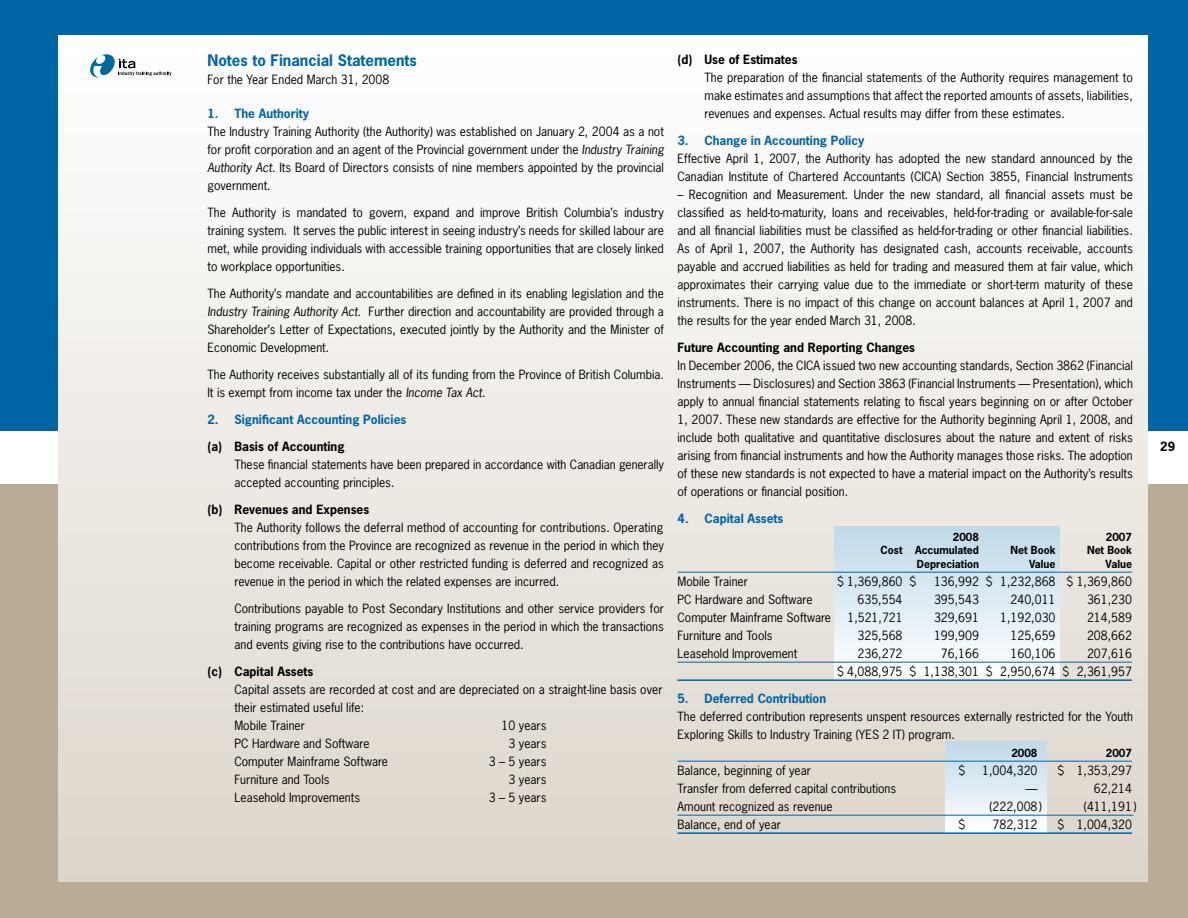
<style>
.page{position:relative;width:1188px;height:918px;background:#fff}
.page>*{position:absolute;margin:0;border:0;box-sizing:border-box;transform-origin:0 0}
.t1{font:700 15px "News Gothic";color:#0065a4}
.t2{font:12px/18px "News Gothic";color:#000;text-align:justify}
.t3{font:700 12px "News Gothic";color:#000}
.t4{font:700 12px "News Gothic";color:#0065a4}
.t5{font:700 10.5px "News Gothic";color:#000}
.s1{font-style:italic}
</style>
<div class="page">
<div style="left:0;top:484px;width:1188px;height:434px;background:#b9ab96"></div>
<div style="left:0;top:0;width:1188px;height:430px;background:#0065a4"></div>
<div style="left:58px;top:35px;width:1090px;height:846px;background:linear-gradient(to bottom,#fff,#dcd5cb)"></div>
<svg style="left:945px;top:742px;width:102px;height:90px;background:#ddeaf2"></svg>
<div style="left:834px;top:526px;width:225px;height:154px;background:linear-gradient(to bottom,#c0d9e8,#fff)"></div>
<svg style="left:89px;top:54px;width:83px;height:25px;background:#c9d7de"></svg>
<hr style="left:678px;top:572px;width:454px;height:1px;background:#0065a4">
<hr style="left:678px;top:662px;width:454px;height:1px;background:#0065a4">
<hr style="left:678px;top:679px;width:454px;height:2px;background:#0065a4">
<hr style="left:678px;top:761px;width:454px;height:1px;background:#0065a4">
<hr style="left:678px;top:815px;width:455px;height:1px;background:#0065a4">
<hr style="left:678px;top:832px;width:454px;height:2px;background:#0065a4">
<p class="t1" style="left:207px;top:50px;width:211px">Notes to Financial Statements</p>
<p class="t2" style="left:207px;top:70px;width:183px">For the Year Ended March 31, 2008</p>
<p class="t4" style="left:207px;top:105px;width:103px">1. The Authority</p>
<p class="t2" style="left:207px;top:122px;width:458px">The Industry Training Authority (the Authority) was established on January 2, 2004 as a not for profit corporation and an agent of the Provincial government under the <span class="s1">Industry Training Authority Act</span>. Its Board of Directors consists of nine members appointed by the provincial government.</p>
<p class="t2" style="left:207px;top:203px;width:458px">The Authority is mandated to govern, expand and improve British Columbia’s industry training system. It serves the public interest in seeing industry’s needs for skilled labour are met, while providing individuals with accessible training opportunities that are closely linked to workplace opportunities.</p>
<p class="t2" style="left:207px;top:284px;width:458px">The Authority’s mandate and accountabilities are defined in its enabling legislation and the <span class="s1">Industry Training Authority Act</span>. Further direction and accountability are provided through a Shareholder’s Letter of Expectations, executed jointly by the Authority and the Minister of Economic Development.</p>
<p class="t2" style="left:207px;top:365px;width:458px">The Authority receives substantially all of its funding from the Province of British Columbia.<br>It is exempt from income tax under the <span class="s1">Income Tax Act</span>.</p>
<p class="t4" style="left:207px;top:411px;width:200px">2. Significant Accounting Policies</p>
<p class="t3" style="left:207px;top:438px;width:139px">(a) Basis of Accounting</p>
<p class="t2" style="left:234px;top:455px;width:431px">These financial statements have been prepared in accordance with Canadian generally accepted accounting principles.</p>
<p class="t3" style="left:207px;top:501px;width:163px">(b) Revenues and Expenses</p>
<p class="t2" style="left:234px;top:518px;width:431px">The Authority follows the deferral method of accounting for contributions. Operating contributions from the Province are recognized as revenue in the period in which they become receivable. Capital or other restricted funding is deferred and recognized as revenue in the period in which the related expenses are incurred.</p>
<p class="t2" style="left:234px;top:599px;width:431px">Contributions payable to Post Secondary Institutions and other service providers for training programs are recognized as expenses in the period in which the transactions and events giving rise to the contributions have occurred.</p>
<p class="t3" style="left:207px;top:663px;width:107px">(c) Capital Assets</p>
<p class="t2" style="left:234px;top:680px;width:430px;text-align:left">Capital assets are recorded at cost and are depreciated on a straight-line basis over their estimated useful life:<br>Mobile Trainer</p>
<p class="t2" style="left:502px;top:716px;width:46px">10 years</p>
<p class="t2" style="left:234px;top:734px;width:137px">PC Hardware and Software</p>
<p class="t2" style="left:509px;top:734px;width:39px">3 years</p>
<p class="t2" style="left:234px;top:752px;width:155px">Computer Mainframe Software</p>
<p class="t2" style="left:489px;top:752px;width:59px">3 – 5 years</p>
<p class="t2" style="left:234px;top:770px;width:97px">Furniture and Tools</p>
<p class="t2" style="left:509px;top:770px;width:39px">3 years</p>
<p class="t2" style="left:234px;top:788px;width:127px">Leasehold Improvements</p>
<p class="t2" style="left:489px;top:788px;width:59px">3 – 5 years</p>
<p class="t3" style="left:678px;top:51px;width:122px">(d) Use of Estimates</p>
<p class="t2" style="left:704px;top:68px;width:430px">The preparation of the financial statements of the Authority requires management to make estimates and assumptions that affect the reported amounts of assets, liabilities, revenues and expenses. Actual results may differ from these estimates.</p>
<p class="t4" style="left:677px;top:132px;width:188px">3. Change in Accounting Policy</p>
<p class="t2" style="left:677px;top:149px;width:457px">Effective April 1, 2007, the Authority has adopted the new standard announced by the<br>Canadian Institute of Chartered Accountants (CICA) Section 3855, Financial Instruments</p>
<p class="t2" style="left:677px;top:185px;width:457px">– Recognition and Measurement. Under the new standard, all financial assets must be classified as held-to-maturity, loans and receivables, held-for-trading or available-for-sale and all financial liabilities must be classified as held-for-trading or other financial liabilities.<br>As of April 1, 2007, the Authority has designated cash, accounts receivable, accounts payable and accrued liabilities as held for trading and measured them at fair value, which approximates their carrying value due to the immediate or short-term maturity of these instruments. There is no impact of this change on account balances at April 1, 2007 and the results for the year ended March 31, 2008.</p>
<p class="t3" style="left:678px;top:339px;width:239px">Future Accounting and Reporting Changes</p>
<p class="t2" style="left:678px;top:356px;width:457px">In December 2006, the CICA issued two new accounting standards, Section 3862 (Financial Instruments — Disclosures) and Section 3863 (Financial Instruments — Presentation), which apply to annual financial statements relating to fiscal years beginning on or after October 1, 2007. These new standards are effective for the Authority beginning April 1, 2008, and include both qualitative and quantitative disclosures about the nature and extent of risks arising from financial instruments and how the Authority manages those risks. The adoption of these new standards is not expected to have a material impact on the Authority’s results of operations or financial position.</p>
<p class="t4" style="left:678px;top:510px;width:107px">4. Capital Assets</p>
<p class="t5" style="left:953px;top:530px;width:28px">2008</p>
<p class="t5" style="left:1106px;top:530px;width:28px">2007</p>
<p class="t5" style="left:881px;top:543px;width:100px">Cost Accumulated</p>
<p class="t5" style="left:1011px;top:543px;width:46px">Net Book</p>
<p class="t5" style="left:1087px;top:543px;width:46px">Net Book</p>
<p class="t5" style="left:917px;top:557px;width:82px">Depreciation V</p>
<p class="t5" style="left:1035px;top:557px;width:41px">alue V</p>
<p class="t5" style="left:1111px;top:557px;width:22px">alue</p>
<p class="t2" style="left:677px;top:572px;width:72px">Mobile Trainer</p>
<p class="t2" style="left:837px;top:572px;width:81px">$ 1,369,860 $</p>
<p class="t2" style="left:934px;top:572px;width:199px">136,992 $ 1,232,868 $ 1,369,860</p>
<p class="t2" style="left:677px;top:590px;width:137px">PC Hardware and Software</p>
<p class="t2" style="left:858px;top:590px;width:46px">635,554</p>
<p class="t2" style="left:934px;top:590px;width:46px">395,543</p>
<p class="t2" style="left:1011px;top:590px;width:46px">240,011</p>
<p class="t2" style="left:1087px;top:590px;width:46px">361,230</p>
<p class="t2" style="left:677px;top:608px;width:155px">Computer Mainframe Software</p>
<p class="t2" style="left:847px;top:608px;width:57px">1,521,721</p>
<p class="t2" style="left:934px;top:608px;width:46px">329,691</p>
<p class="t2" style="left:1000px;top:608px;width:57px">1,192,030</p>
<p class="t2" style="left:1087px;top:608px;width:46px">214,589</p>
<p class="t2" style="left:677px;top:626px;width:97px">Furniture and Tools</p>
<p class="t2" style="left:858px;top:626px;width:46px">325,568</p>
<p class="t2" style="left:934px;top:626px;width:46px">199,909</p>
<p class="t2" style="left:1011px;top:626px;width:46px">125,659</p>
<p class="t2" style="left:1087px;top:626px;width:46px">208,662</p>
<p class="t2" style="left:677px;top:644px;width:122px">Leasehold Improvement</p>
<p class="t2" style="left:858px;top:644px;width:46px">236,272</p>
<p class="t2" style="left:941px;top:644px;width:40px">76,166</p>
<p class="t2" style="left:1011px;top:644px;width:46px">160,106</p>
<p class="t2" style="left:837px;top:644px;width:296px;text-align:right">207,616<br>$ 4,088,975 $ 1,138,301 $ 2,950,674 $ 2,361,957</p>
<p class="t4" style="left:677px;top:690px;width:150px">5. Deferred Contribution</p>
<p class="t2" style="left:677px;top:707px;width:457px">The deferred contribution represents unspent resources externally restricted for the Youth<br>Exploring Skills to Industry Training (YES 2 IT) program.</p>
<p class="t5" style="left:1011px;top:746px;width:28px">2008</p>
<p class="t5" style="left:1106px;top:746px;width:28px">2007</p>
<p class="t2" style="left:677px;top:761px;width:135px">Balance, beginning of year</p>
<p class="t2" style="left:959px;top:761px;width:8px">$</p>
<p class="t2" style="left:982px;top:761px;width:57px">1,004,320</p>
<p class="t2" style="left:1058px;top:761px;width:76px">$ 1,353,297</p>
<p class="t2" style="left:677px;top:779px;width:220px">Transfer from deferred capital contributions</p>
<p class="t2" style="left:1025px;top:779px;width:13px">—</p>
<p class="t2" style="left:1094px;top:779px;width:40px">62,214</p>
<p class="t2" style="left:677px;top:797px;width:157px">Amount recognized as revenue</p>
<p class="t2" style="left:989px;top:797px;width:54px">(222,008 )</p>
<p class="t2" style="left:1084px;top:797px;width:54px">(411,191 )</p>
<p class="t2" style="left:677px;top:815px;width:105px">Balance, end of year</p>
<p class="t2" style="left:959px;top:815px;width:8px">$</p>
<p class="t2" style="left:993px;top:815px;width:46px">782,312</p>
<p class="t2" style="left:1058px;top:815px;width:76px">$ 1,004,320</p>
<p class="t3" style="left:1160px;top:438px;width:16px">29</p>
</div>
